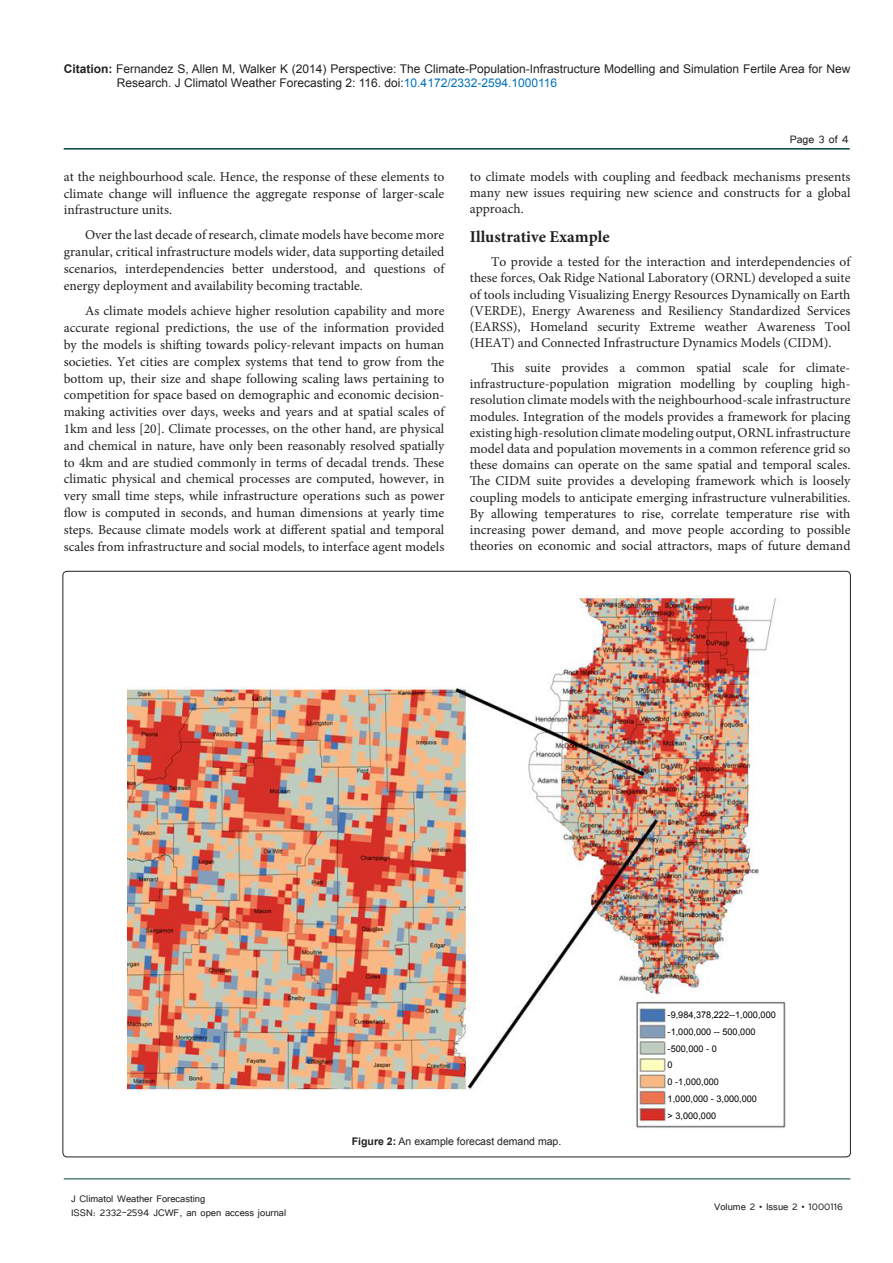
<style>
.page{position:relative;width:893px;height:1263px;background:#fff}
.page>*{position:absolute;margin:0;border:0;box-sizing:border-box;transform-origin:0 0}
.List_Paragraph{font:700 16.5px "Minion Pro";color:#231f20}
.t1{font:13.5px/16.2px "Minion Pro";color:#231f20;text-align:justify}
.t2{font:13.5px "Tunga";color:#231f20}
.t3{font:12px/14.4px "Arial";color:#231f20}
.t4{font:12px/14.4px "Tunga";color:#231f20}
.t5{font:10.5px "Arial";color:#231f20}
.t6{font:9.15px/16.6px "Arial";color:#000}
.s1{font-weight:700}
.s2{color:#0072bc}
</style>
<div class="page">
<hr style="left:64px;top:148px;width:786px;height:2px;background:#02433f">
<hr style="left:64px;top:1179px;width:786px;height:1px;background:#02433f">
<img style="left:128px;top:595px;width:658px;height:534px">
<div style="left:666px;top:1005px;width:115px;height:119px;background:#fff"></div>
<p class="t3" style="left:117px;top:61px;width:735px;text-indent:-53px"><span class="s1">Citation:</span> Fernandez S, Allen M, Walker K (2014) Perspective: The Climate-Population-Infrastructure Modelling and Simulation Fertile Area for New<br>Research. J Climatol Weather Forecasting 2: 116. doi:<span class="s2">10.4172/2332-2594.1000116</span></p>
<p class="t1" style="left:64px;top:168px;width:382px;line-height:16.6px">at the neighbourhood scale. Hence, the response of these elements to climate change will influence the aggregate response of larger-scale infrastructure units.</p>
<p class="t1" style="left:64px;top:227px;width:382px;line-height:16.8px;text-indent:21px">Over the last decade of research, climate models have become more granular, critical infrastructure models wider, data supporting detailed scenarios, interdependencies better understood, and questions of energy deployment and availability becoming tractable.</p>
<p class="t1" style="left:64px;top:303px;width:382px;line-height:16.8px;text-indent:21px">As climate models achieve higher resolution capability and more accurate regional predictions, the use of the information provided by the models is shifting towards policy-relevant impacts on human societies. Yet cities are complex systems that tend to grow from the bottom up, their size and shape following scaling laws pertaining to competition for space based on demographic and economic decision&shy;making activities over days, weeks and years and at spatial scales of 1km and less [20]. Climate processes, on the other hand, are physical and chemical in nature, have only been reasonably resolved spatially to 4km and are studied commonly in terms of decadal trends. These climatic physical and chemical processes are computed, however, in very small time steps, while infrastructure operations such as power flow is computed in seconds, and human dimensions at yearly time steps. Because climate models work at different spatial and temporal scales from infrastructure and social models, to interface agent models</p>
<p class="t2" style="left:790px;top:131px;width:61px">Page 3 of 4</p>
<p class="t1" style="left:470px;top:169px;width:382px">to climate models with coupling and feedback mechanisms presents many new issues requiring new science and constructs for a global approach.</p>
<p class="List_Paragraph" style="left:470px;top:225px;width:141px">Illustrative Example</p>
<p class="t1" style="left:470px;top:254px;width:382px;text-indent:21px">To provide a tested for the interaction and interdependencies of these forces, Oak Ridge National Laboratory (ORNL) developed a suite of tools including Visualizing Energy Resources Dynamically on Earth (VERDE), Energy Awareness and Resiliency Standardized Services (EARSS), Homeland security Extreme weather Awareness Tool (HEAT) and Connected Infrastructure Dynamics Models (CIDM).</p>
<p class="t1" style="left:470px;top:360px;width:382px;text-indent:21px">This suite provides a common spatial scale for climate&shy;infrastructure-population migration modelling by coupling high&shy;resolution climate models with the neighbourhood-scale infrastructure modules. Integration of the models provides a framework for placing existing high-resolution climate modeling output, ORNL infrastructure model data and population movements in a common reference grid so these domains can operate on the same spatial and temporal scales.<br>The CIDM suite provides a developing framework which is loosely coupling models to anticipate emerging infrastructure vulnerabilities.<br>By allowing temperatures to rise, correlate temperature rise with increasing power demand, and move people according to possible theories on economic and social attractors, maps of future demand</p>
<p class="t6" style="left:668px;top:1007px;width:110px">-9,984,378,222--1,000,000 -1,000,000 -- 500,000 -500,000 - 0<br>0<br>0 -1,000,000<br>1,000,000 - 3,000,000<br>&gt; 3,000,000</p>
<p class="t4" style="left:71px;top:1190px;width:217px">J Climatol Weather Forecasting<br>ISSN: 2332-2594 JCWF, an open access journal</p>
<p class="t5" style="left:352px;top:1135px;width:211px"><span class="s1">Figure 2:</span> An example forecast demand map.</p>
<p class="t4" style="left:714px;top:1199px;width:130px">Volume 2 • Issue 2 • 1000116</p>
</div>
